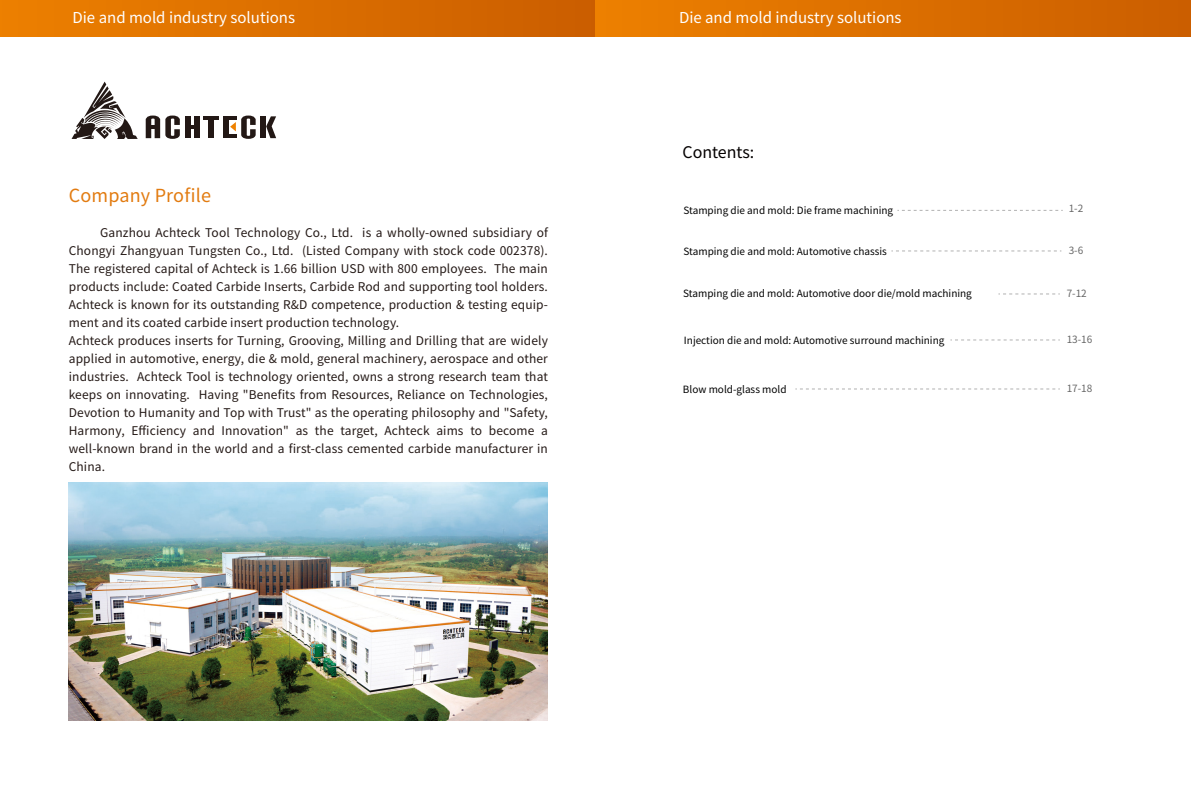
<style>
.page{position:relative;width:1191px;height:808px;background:#fff}
.page>*{position:absolute;margin:0;border:0;box-sizing:border-box;transform-origin:0 0}
.t1{font:18px "Source Han Sans CN";letter-spacing:.01em;color:#e27b10}
.t2{font:16px "Source Han Sans CN";color:#040000}
.t3{font:15px "Source Han Sans CN";color:#fff}
.t4{font:12px/18px "Source Han Sans CN";letter-spacing:.01em;color:#231815}
.t5{font:10px "Source Han Sans CN";color:#000}
.t6{font:10px "Source Han Sans CN";color:#666}
</style>
<div class="page">
<div style="left:0;top:0;width:595px;height:37px;background:linear-gradient(to right,#ed8000,#ca5d00)"></div>
<div style="left:595px;top:0;width:596px;height:37px;background:linear-gradient(to right,#ed8000,#cb5e00)"></div>
<svg style="left:897px;top:210px;width:165px;height:1px"></svg>
<svg style="left:891px;top:250px;width:170px;height:1px"></svg>
<svg style="left:998px;top:293px;width:61px;height:1px"></svg>
<svg style="left:950px;top:339px;width:109px;height:1px"></svg>
<svg style="left:795px;top:388px;width:264px;height:1px"></svg>
<svg style="left:72px;top:82px;width:66px;height:57px"></svg>
<hr style="left:224px;top:116px;width:12px;height:4px;background:#231815">
<hr style="left:224px;top:134px;width:12px;height:4px;background:#231815">
<hr style="left:203px;top:116px;width:16px;height:4px;background:#231815">
<div style="left:185px;top:116px;width:5px;height:22px;background:#231815"></div>
<div style="left:194px;top:116px;width:5px;height:22px;background:#231815"></div>
<div style="left:209px;top:116px;width:5px;height:22px;background:#231815"></div>
<div style="left:224px;top:116px;width:5px;height:22px;background:#231815"></div>
<div style="left:261px;top:116px;width:5px;height:22px;background:#231815"></div>
<svg style="left:146px;top:116px;width:34px;height:23px"></svg>
<hr style="left:187px;top:125px;width:10px;height:4px;background:#231815">
<svg style="left:266px;top:116px;width:10px;height:22px"></svg>
<svg style="left:230px;top:116px;width:26px;height:23px"></svg>
<img style="left:69px;top:483px;width:479px;height:237px">
<p class="t3" style="left:73px;top:9px;width:224px">Die and mold industry solutions</p>
<p class="t3" style="left:679px;top:9px;width:224px">Die and mold industry solutions</p>
<h1 class="t1" style="left:69px;top:185px;width:144px">Company Profile</h1>
<p class="t4" style="left:69px;top:224px;width:480px;text-indent:31px">Ganzhou Achteck Tool Technology Co., Ltd. is a wholly-owned subsidiary of Chongyi Zhangyuan Tungsten Co., Ltd. (Listed Company with stock code 002378).<br>The registered capital of Achteck is 1.66 billion USD with 800 employees. The main products include: Coated Carbide Inserts, Carbide Rod and supporting tool holders.<br>Achteck is known for its outstanding R&amp;D competence, production &amp; testing equip&shy;ment and its coated carbide insert production technology.<br>Achteck produces inserts for Turning, Grooving, Milling and Drilling that are widely applied in automotive, energy, die &amp; mold, general machinery, aerospace and other industries. Achteck Tool is technology oriented, owns a strong research team that keeps on innovating. Having "Benefits from Resources, Reliance on Technologies, Devotion to Humanity and Top with Trust" as the operating philosophy and "Safety, Harmony, Efficiency and Innovation" as the target, Achteck aims to become a well-known brand in the world and a first-class cemented carbide manufacturer in China.</p>
<h2 class="t2" style="left:682px;top:143px;width:73px">Contents:</h2>
<p class="t5" style="left:683px;top:205px;width:211px">Stamping die and mold: Die frame machining</p>
<p class="t6" style="left:1068px;top:203px;width:16px">1-2</p>
<p class="t5" style="left:683px;top:245px;width:205px">Stamping die and mold: Automotive chassis</p>
<p class="t6" style="left:1068px;top:245px;width:16px">3-6</p>
<p class="t5" style="left:683px;top:288px;width:290px">Stamping die and mold: Automotive door die/mold machining</p>
<p class="t6" style="left:1066px;top:288px;width:22px">7-12</p>
<p class="t5" style="left:684px;top:334px;width:262px">Injection die and mold: Automotive surround machining</p>
<p class="t6" style="left:1066px;top:334px;width:27px">13-16</p>
<p class="t5" style="left:683px;top:383px;width:105px">Blow mold-glass mold</p>
<p class="t6" style="left:1066px;top:383px;width:27px">17-18</p>
</div>
